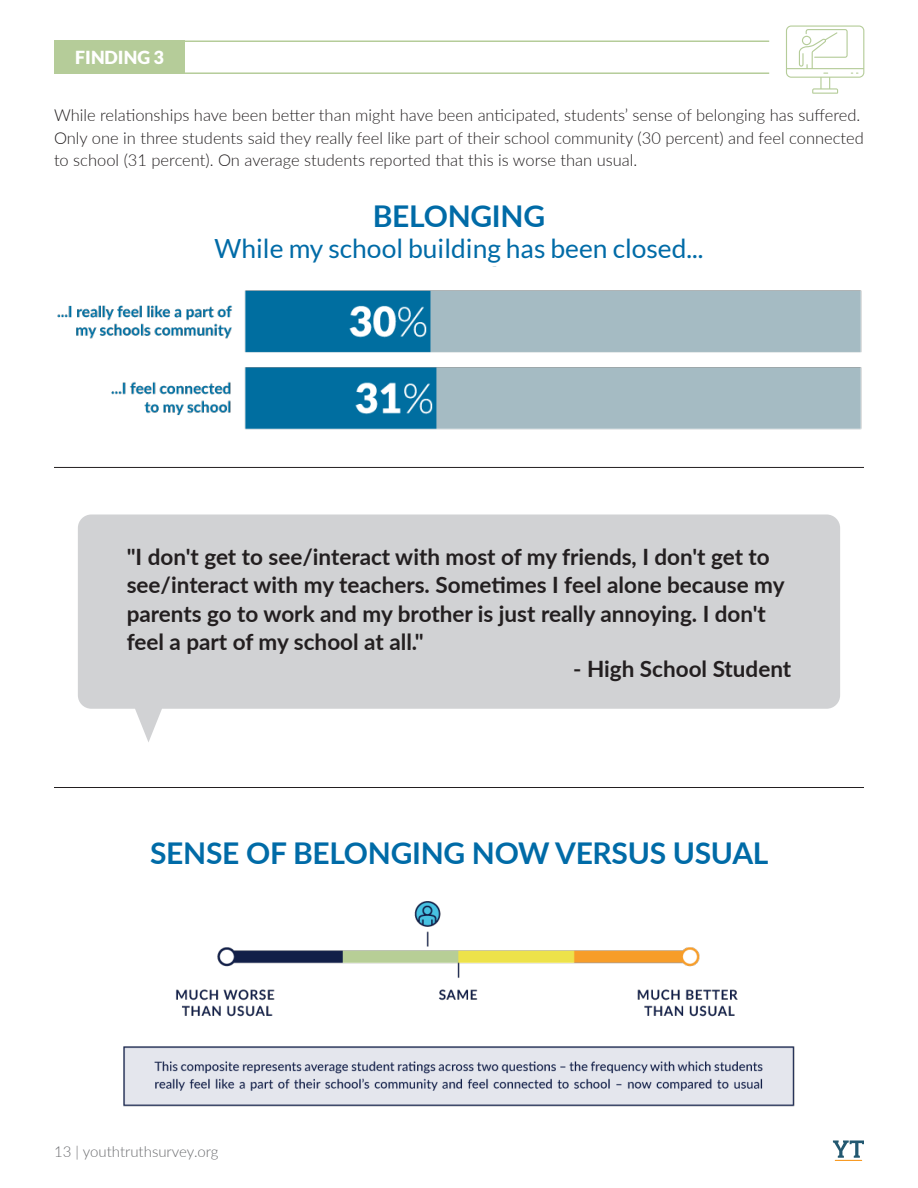
<style>
.page{position:relative;width:918px;height:1188px;background:#fff}
.page>*{position:absolute;margin:0;border:0;box-sizing:border-box;transform-origin:0 0}
.Infographic_Heading{font:700 30px "Lato";letter-spacing:-.01em;color:#006ba7}
.Infographic_Heading-2{font:26.4px "Lato";color:#006ba7}
.t1{font:700 22.5px/28.5px "Lato";color:#231f20}
.Key_Finding_Header{font:900 18px "Lato";color:#fff}
.body{font:300 16.5px/22.5px "Lato";color:#231f20}
.t2{font:300 15px "Lato";color:#6c6d70}
</style>
<div class="page">
<svg style="left:78px;top:514px;width:762px;height:228px;background:#d7d8da"></svg>
<svg style="left:833px;top:1140px;width:31px;height:21px"></svg>
<img style="left:57px;top:290px;width:805px;height:140px">
<img style="left:176px;top:901px;width:562px;height:116px">
<img style="left:123px;top:1046px;width:672px;height:61px">
<hr style="left:54px;top:467px;width:810px;height:1px;background:#231f20">
<hr style="left:54px;top:787px;width:810px;height:1px;background:#231f20">
<hr style="left:54px;top:40px;width:715px;height:2px;background:#b5cc99">
<div style="left:54px;top:40px;width:131px;height:34px;background:#b5cc99"></div>
<svg style="left:786px;top:26px;width:78px;height:68px"></svg>
<hr style="left:54px;top:72px;width:715px;height:2px;background:#b5cc99">
<p class="Key_Finding_Header" style="left:75px;top:47px;width:90px">FINDING 3</p>
<p class="body" style="left:54px;top:104px;width:811px">While relationships have been better than might have been anticipated, students’ sense of belonging has suffered.<br>Only one in three students said they really feel like part of their school community (30 percent) and feel connected to school (31 percent). On average students reported that this is worse than usual.</p>
<p class="Infographic_Heading" style="left:373px;top:194px;width:174px">BELONGING</p>
<p class="Infographic_Heading-2" style="left:215px;top:234px;width:490px">While my school building has been closed...</p>
<p class="t1" style="left:127px;top:541px;width:659px">"I don't get to see/interact with most of my friends, I don't get to see/interact with my teachers. Sometimes I feel alone because my parents go to work and my brother is just really annoying. I don't feel a part of my school at all."</p>
<p class="t1" style="left:573px;top:653px;width:220px">- High School Student</p>
<p class="Infographic_Heading" style="left:150px;top:831px;width:620px">SENSE OF BELONGING NOW VERSUS USUAL</p>
<p class="t2" style="left:54px;top:1141px;width:166px">13 | youthtruthsurvey.org</p>
</div>
